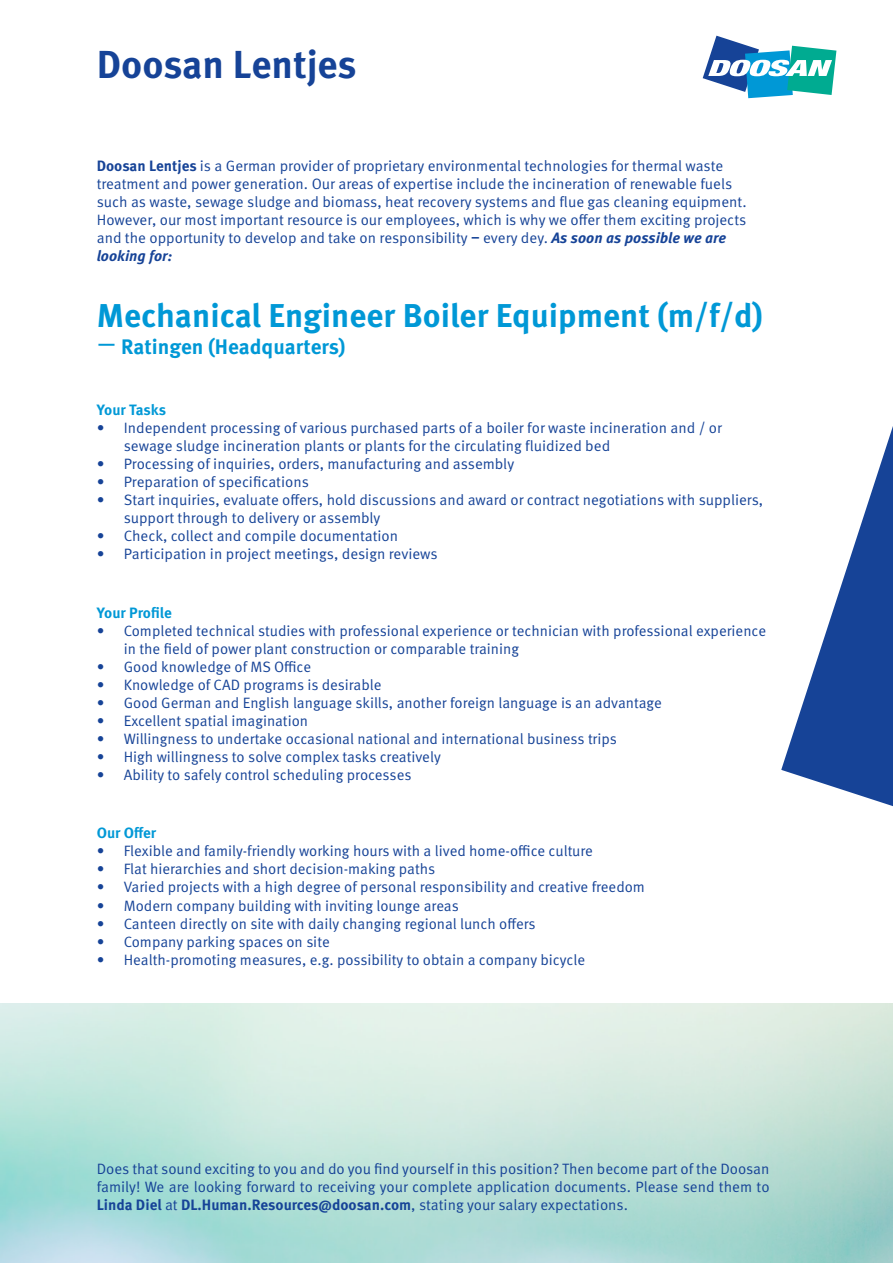
<style>
.page{position:relative;width:893px;height:1263px;background:#fff}
.page>*{position:absolute;margin:0;border:0;box-sizing:border-box;transform-origin:0 0}
.t1{font:700 39px "Meta Pro";color:#164397}
.t2{font:700 33px "Meta Pro";color:#0098d6}
.t3{font:700 21px "Meta Pro";color:#0098d6}
.t4{font:15px/18px "Meta Pro Norm";color:#164397}
.t5{font:700 15px "Meta Pro";color:#164397}
.t6{font:700 15px "Meta Pro";letter-spacing:-.01em;color:#0098d6}
.t7{font:italic 700 15px "Meta Pro";color:#164397}
.s1{font-family:"Meta Pro";font-weight:700}
.s2{font-family:"Meta Pro";font-weight:700;font-style:italic}
.s3{font-family:"Meta Pro Norm";font-weight:400;font-size:33px}
.s4{font-family:"Meta Pro Norm";font-weight:400}
</style>
<div class="page">
<svg style="left:703px;top:36px;width:133px;height:62px"></svg>
<svg style="left:781px;top:426px;width:112px;height:381px"></svg>
<h1 class="t1" style="left:97px;top:34px;width:261px">Doosan Lentjes</h1>
<p class="t4" style="left:97px;top:156px;width:651px"><span class="s1">Doosan Lentjes</span> is a German provider of proprietary environmental technologies for thermal waste treatment and power generation. Our areas of expertise include the incineration of renewable fuels such as waste, sewage sludge and biomass, heat recovery systems and flue gas cleaning equipment.<br>However, our most important resource is our employees, which is why we offer them exciting projects and the opportunity to develop and take on responsibility <span class="s1">–</span> every dey. <span class="s2">As soon as possible we are</span></p>
<p class="t7" style="left:97px;top:244px;width:77px">looking for:</p>
<h2 class="t2" style="left:97px;top:290px;width:668px">Mechanical Engineer Boiler Equipment (m/f/d)</h2>
<h3 class="t3" style="left:97px;top:330px;width:250px"><span class="s3">−</span> Ratingen (Headquarters)</h3>
<p class="t6" style="left:97px;top:398px;width:71px">Your Tasks</p>
<p class="t4" style="left:124px;top:418px;width:600px;text-indent:-27px">• Independent processing of various purchased parts of a boiler for waste incineration and / or sewage sludge incineration plants or plants for the circulating fluidized bed</p>
<p class="t4" style="left:97px;top:454px;width:419px">• Processing of inquiries, orders, manufacturing and assembly</p>
<p class="t4" style="left:97px;top:472px;width:214px">• Preparation of specifications</p>
<p class="t4" style="left:124px;top:490px;width:641px;text-indent:-27px">• Start inquiries, evaluate offers, hold discussions and award or contract negotiations with suppliers, support through to delivery or assembly</p>
<p class="t4" style="left:97px;top:526px;width:303px">• Check, collect and compile documentation</p>
<p class="t4" style="left:97px;top:544px;width:343px">• Participation in project meetings, design reviews</p>
<p class="t6" style="left:97px;top:601px;width:77px">Your Profile</p>
<p class="t4" style="left:124px;top:621px;width:644px;text-indent:-27px">• Completed technical studies with professional experience or technician with professional experience in the field of power plant construction or comparable training</p>
<p class="t4" style="left:97px;top:657px;width:216px">• Good knowledge of MS Office</p>
<p class="t4" style="left:97px;top:675px;width:286px">• Knowledge of CAD programs is desirable</p>
<p class="t4" style="left:97px;top:693px;width:567px">• Good German and English language skills, another foreign language is an advantage</p>
<p class="t4" style="left:97px;top:711px;width:213px">• Excellent spatial imagination</p>
<p class="t4" style="left:97px;top:729px;width:522px">• Willingness to undertake occasional national and international business trips</p>
<p class="t4" style="left:97px;top:747px;width:346px">• High willingness to solve complex tasks creatively</p>
<p class="t4" style="left:97px;top:765px;width:316px">• Ability to safely control scheduling processes</p>
<p class="t6" style="left:97px;top:821px;width:61px">Our Offer</p>
<p class="t4" style="left:97px;top:841px;width:498px">• Flexible and family-friendly working hours with a lived home-office culture</p>
<p class="t4" style="left:97px;top:859px;width:340px">• Flat hierarchies and short decision-making paths</p>
<p class="t4" style="left:97px;top:877px;width:550px">• Varied projects with a high degree of personal responsibility and creative freedom</p>
<p class="t4" style="left:97px;top:895px;width:364px">• Modern company building with inviting lounge areas</p>
<p class="t4" style="left:97px;top:913px;width:440px">• Canteen directly on site with daily changing regional lunch offers</p>
<p class="t4" style="left:97px;top:931px;width:234px">• Company parking spaces on site</p>
<p class="t4" style="left:97px;top:949px;width:490px">• Health-promoting measures, e.g. possibility to obtain a company bicycle</p>
<p class="t4" style="left:97px;top:1159px;width:674px">Does that sound exciting to you and do you find yourself in this position? Then become part of the Doosan family! We are looking forward to receiving your complete application documents. Please send them to</p>
<p class="t5" style="left:97px;top:1193px;width:533px">Linda Diel <span class="s4">at</span> DL.Human.Resources@doosan.com<span class="s4">, stating your salary expectations.</span></p>
</div>
